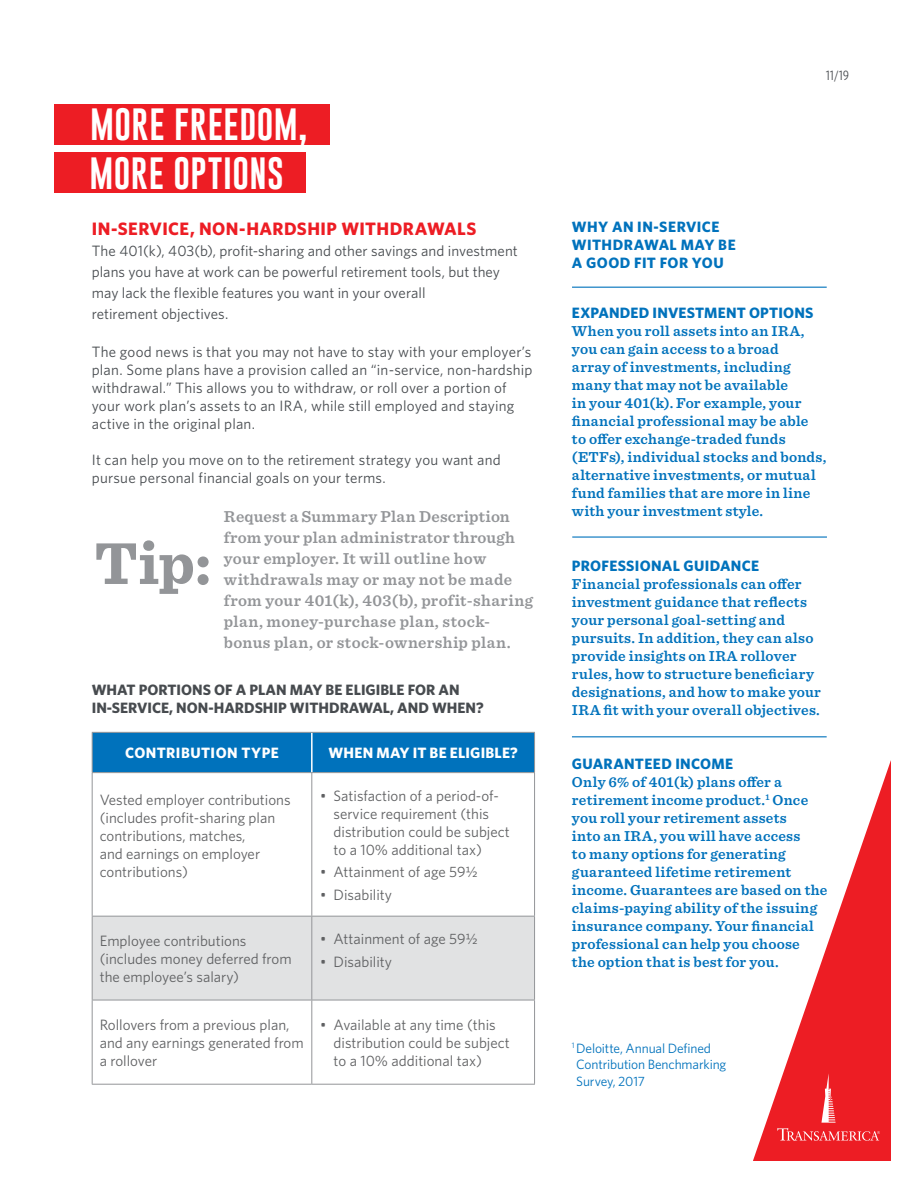
<style>
.page{position:relative;width:918px;height:1188px;background:#fff}
.page>*{position:absolute;margin:0;border:0;box-sizing:border-box;transform-origin:0 0}
.t1{font:700 61.65px "Sentinel";color:#939598}
.t2{font:33px/48.4px "Gobold";letter-spacing:.015em;color:#fff}
.t3{font:700 18px "Whitney";letter-spacing:.02em;color:#ed1d24}
.t4{font:600 16.5px/21px "Sentinel";letter-spacing:.02em;color:#939598}
.t5{font:600 15px/18px "Sentinel";letter-spacing:.02em;color:#0072bc}
.t6{font:15px/18px "Whitney";letter-spacing:.01em;color:#474b4f}
.t7{font:15px/18px "Whitney";color:#5f6062}
.t8{font:700 15px/18px "Whitney";letter-spacing:.02em;color:#0072bc}
.t9{font:700 15px/18px "Whitney";color:#474b4f}
.t10{font:700 15px "Whitney";letter-spacing:.02em;color:#fff}
.t11{font:13.5px/16.5px "Whitney";letter-spacing:-.01em;color:#0072bc}
.t12{font:13.5px "Whitney Condensed";color:#474b4f}
</style>
<div class="page">
<hr style="left:572px;top:287px;width:255px;height:1px;background:#0072bc">
<hr style="left:572px;top:536px;width:255px;height:2px;background:#0072bc">
<hr style="left:572px;top:736px;width:255px;height:1px;background:#0072bc">
<div style="left:93px;top:733px;width:441px;height:39px;background:#0072bc"></div>
<svg style="left:93px;top:773px;width:441px;height:311px"></svg>
<div style="left:93px;top:917px;width:441px;height:83px;background:#e1e2e3"></div>
<hr style="left:311px;top:733px;width:2px;height:39px;background:#fff">
<hr style="left:92px;top:773px;width:1px;height:143px;background:#939598">
<hr style="left:311px;top:773px;width:1px;height:143px;background:#939598">
<hr style="left:534px;top:773px;width:1px;height:143px;background:#939598">
<hr style="left:311px;top:917px;width:1px;height:83px;background:#939598">
<hr style="left:92px;top:1000px;width:1px;height:84px;background:#939598">
<hr style="left:311px;top:1000px;width:1px;height:84px;background:#939598">
<hr style="left:534px;top:1000px;width:1px;height:84px;background:#939598">
<hr style="left:92px;top:1084px;width:220px;height:1px;background:#939598">
<hr style="left:312px;top:1084px;width:223px;height:1px;background:#939598">
<hr style="left:92px;top:916px;width:220px;height:1px;background:#939598">
<hr style="left:92px;top:917px;width:1px;height:83px;background:#939598">
<hr style="left:312px;top:916px;width:223px;height:1px;background:#939598">
<hr style="left:534px;top:917px;width:1px;height:83px;background:#939598">
<hr style="left:92px;top:1000px;width:220px;height:1px;background:#939598">
<hr style="left:312px;top:1000px;width:223px;height:1px;background:#939598">
<hr style="left:92px;top:772px;width:220px;height:1px;background:#939598">
<hr style="left:312px;top:772px;width:223px;height:1px;background:#939598">
<hr style="left:92px;top:732px;width:220px;height:1px;background:#939598">
<hr style="left:92px;top:733px;width:1px;height:39px;background:#939598">
<hr style="left:312px;top:732px;width:223px;height:1px;background:#939598">
<hr style="left:534px;top:733px;width:1px;height:39px;background:#939598">
<div style="left:54px;top:104px;width:275px;height:41px;background:#ed1d24"></div>
<div style="left:54px;top:152px;width:252px;height:41px;background:#ed1d24"></div>
<svg style="left:753px;top:760px;width:138px;height:401px"></svg>
<svg style="left:777px;top:1073px;width:103px;height:68px"></svg>
<h2 class="t2" style="left:89px;top:101px;width:220px">MORE FREEDOM,<br>MORE OPTIONS</h2>
<p class="t3" style="left:92px;top:216px;width:386px">IN-SERVICE, NON-HARDSHIP WITHDRAWALS</p>
<p class="t6" style="left:92px;top:240px;width:428px;line-height:21px">The 401(k), 403(b), profit-sharing and other savings and investment plans you have at work can be powerful retirement tools, but they may lack the flexible features you want in your overall<br>retirement objectives.</p>
<p class="t6" style="left:92px;top:343px;width:442px">The good news is that you may not have to stay with your employer’s plan. Some plans have a provision called an “in-service, non-hardship withdrawal.” This allows you to withdraw, or roll over a portion of your work plan’s assets to an IRA, while still employed and staying active in the original plan.</p>
<p class="t6" style="left:92px;top:451px;width:411px">It can help you move on to the retirement strategy you want and pursue personal financial goals on your terms.</p>
<h1 class="t1" style="left:95px;top:515px;width:118px">Tip:</h1>
<p class="t4" style="left:224px;top:505px;width:311px">Request a Summary Plan Description from your plan administrator through your employer. It will outline how withdrawals may or may not be made from your 401(k), 403(b), profit-sharing plan, money-purchase plan, stock&shy;bonus plan, or stock-ownership plan.</p>
<p class="t9" style="left:92px;top:680px;width:393px">WHAT PORTIONS OF A PLAN MAY BE ELIGIBLE FOR AN<br>IN-SERVICE, NON-HARDSHIP WITHDRAWAL, AND WHEN?</p>
<p class="t10" style="left:125px;top:743px;width:155px">CONTRIBUTION TYPE</p>
<p class="t10" style="left:329px;top:743px;width:191px">WHEN MAY IT BE ELIGIBLE?</p>
<p class="t7" style="left:100px;top:791px;width:192px">Vested employer contributions (includes profit-sharing plan contributions, matches,<br>and earnings on employer contributions)</p>
<p class="t7" style="left:334px;top:786px;width:178px;text-indent:-14px">• Satisfaction of a period-of&shy;service requirement (this distribution could be subject to a 10% additional tax)</p>
<p class="t7" style="left:320px;top:863px;width:159px">• Attainment of age 591/2</p>
<p class="t7" style="left:320px;top:885px;width:73px">• Disability</p>
<p class="t7" style="left:100px;top:932px;width:193px">Employee contributions (includes money deferred from the employee’s salary)</p>
<p class="t7" style="left:320px;top:930px;width:159px">• Attainment of age 591/2</p>
<p class="t7" style="left:320px;top:953px;width:73px">• Disability</p>
<p class="t7" style="left:100px;top:1016px;width:206px">Rollovers from a previous plan, and any earnings generated from a rollover</p>
<p class="t7" style="left:334px;top:1016px;width:178px;text-indent:-14px">• Available at any time (this distribution could be subject to a 10% additional tax)</p>
<p class="t12" style="left:826px;top:67px;width:24px">11/19</p>
<p class="t8" style="left:572px;top:218px;width:165px">WHY AN IN-SERVICE<br>WITHDRAWAL MAY BE<br>A GOOD FIT FOR YOU</p>
<p class="t8" style="left:572px;top:303px;width:243px">EXPANDED INVESTMENT OPTIONS</p>
<p class="t5" style="left:572px;top:321px;width:256px">When you roll assets into an IRA, you can gain access to a broad<br>array of investments, including many that may not be available<br>in your 401(k). For example, your financial professional may be able to offer exchange-traded funds (ETFs), individual stocks and bonds, alternative investments, or mutual fund families that are more in line with your investment style.</p>
<p class="t8" style="left:572px;top:556px;width:189px">PROFESSIONAL GUIDANCE</p>
<p class="t5" style="left:572px;top:574px;width:251px">Financial professionals can offer investment guidance that reflects your personal goal-setting and pursuits. In addition, they can also provide insights on IRA rollover rules, how to structure beneficiary designations, and how to make your IRA fit with your overall objectives.</p>
<p class="t8" style="left:572px;top:755px;width:163px">GUARANTEED INCOME</p>
<p class="t5" style="left:572px;top:773px;width:257px">Only 6% of 401(k) plans offer a retirement income product.<sup>1</sup> Once you roll your retirement assets<br>into an IRA, you will have access<br>to many options for generating guaranteed lifetime retirement income. Guarantees are based on the claims-paying ability of the issuing insurance company. Your financial professional can help you choose<br>the option that is best for you.</p>
<p class="t11" style="left:576px;top:1039px;width:152px;text-indent:-4px"><sup>1</sup> Deloitte, Annual Defined<br>Contribution Benchmarking<br>Survey, 2017</p>
</div>
